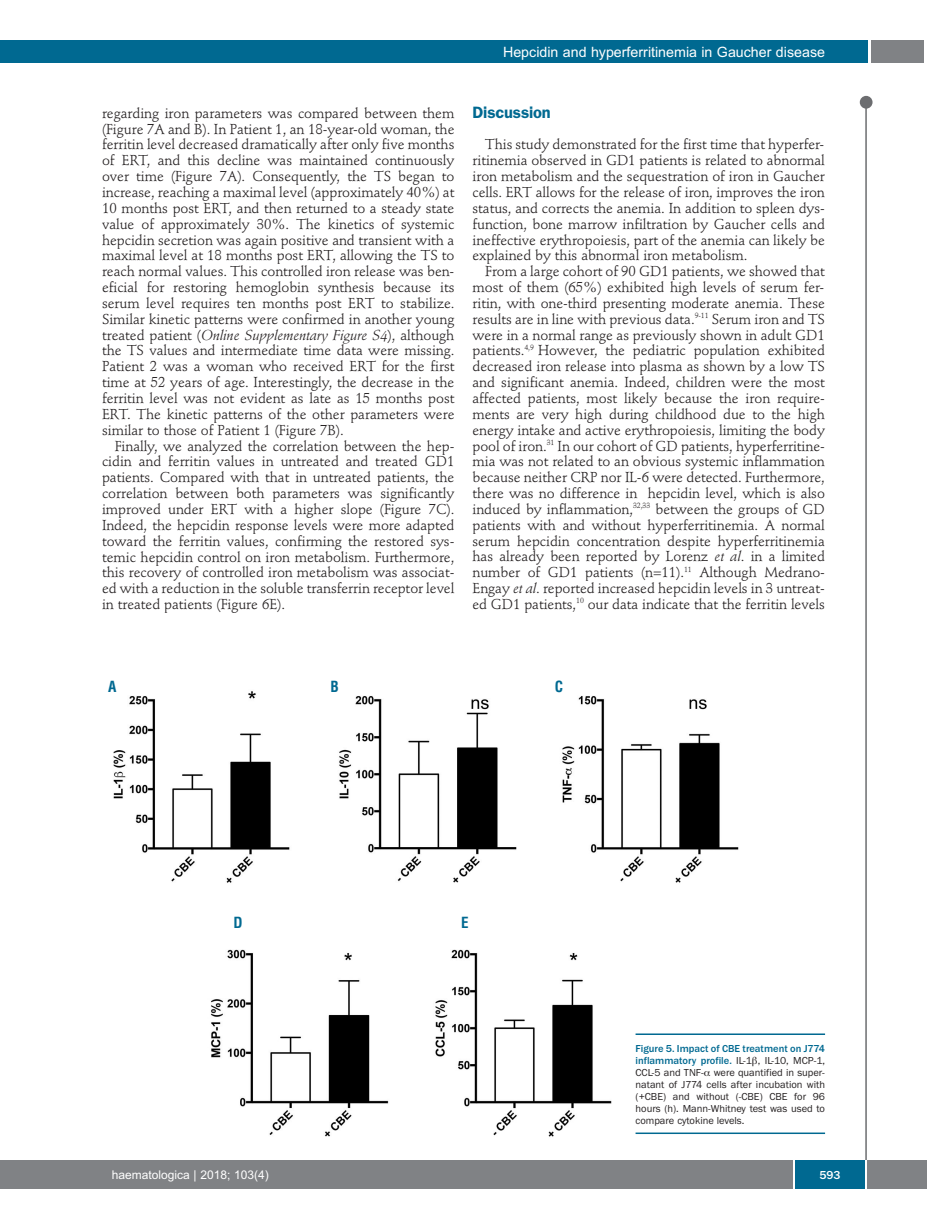
<style>
.page{position:relative;width:927px;height:1225px;background:#fff}
.page>*{position:absolute;margin:0;border:0;box-sizing:border-box;transform-origin:0 0}
.t1{font:600 16.5px "Franklin Gothic";letter-spacing:-.01em;color:#006991}
.t2{font:700 condensed 15px "Helvetica";color:#006991}
.t3{font:14.25px/15.9px "Stempel Schneidler";letter-spacing:-.005em;color:#231f20;text-align:justify}
.t4{font:14.25px "Arial";color:#fff}
.t5{font:12px "Arial";color:#fff}
.t6{font:500 12px "Franklin Gothic";color:#fff}
.t7{font:10.5px/12px "Franklin Gothic";color:#231f20;text-align:justify}
.s1{font-style:italic}
.s2{font-weight:500;color:#006991}
</style>
<div class="page">
<div style="left:860px;top:96px;width:12px;height:13px;background:#6c6d70;border-radius:50%"></div>
<hr style="left:865px;top:98px;width:2px;height:1062px;background:#6c6d70">
<div style="left:871px;top:40px;width:52px;height:22px;background:#808285"></div>
<div style="left:18px;top:40px;width:849px;height:22px;background:#006991"></div>
<div style="left:17px;top:1160px;width:910px;height:28px;background:#808285"></div>
<div style="left:795px;top:1160px;width:70px;height:28px;background:#006991"></div>
<hr style="left:793px;top:1160px;width:2px;height:28px;background:#fff">
<hr style="left:865px;top:1160px;width:2px;height:28px;background:#fff">
<div style="left:0;top:40px;width:19px;height:22px;background:#006991"></div>
<div style="left:0;top:1160px;width:18px;height:28px;background:#808285"></div>
<img style="left:113px;top:691px;width:626px;height:446px">
<hr style="left:636px;top:1033px;width:189px;height:2px;background:#006991">
<hr style="left:636px;top:1132px;width:189px;height:2px;background:#006991">
<svg style="left:704px;top:1071px;width:6px;height:5px"></svg>
<p class="t4" style="left:503px;top:44px;width:323px">Hepcidin and hyperferritinemia in Gaucher disease</p>
<p class="t3" style="left:102px;top:106px;width:354px">regarding iron parameters was compared between them (Figure 7A and B). In Patient 1, an 18-year-old woman, the ferritin level decreased dramatically after only five months of ERT, and this decline was maintained continuously over time (Figure 7A). Consequently, the TS began to increase, reaching a maximal level (approximately 40%) at 10 months post ERT, and then returned to a steady state value of approximately 30%. The kinetics of systemic hepcidin secretion was again positive and transient with a maximal level at 18 months post ERT, allowing the TS to reach normal values. This controlled iron release was ben&shy;eficial for restoring hemoglobin synthesis because its serum level requires ten months post ERT to stabilize.<br>Similar kinetic patterns were confirmed in another young treated patient (<span class="s1">Online Supplementary Figure S4</span>), although the TS values and intermediate time data were missing.<br>Patient 2 was a woman who received ERT for the first time at 52 years of age. Interestingly, the decrease in the ferritin level was not evident as late as 15 months post ERT. The kinetic patterns of the other parameters were similar to those of Patient 1 (Figure 7B).</p>
<p class="t3" style="left:102px;top:439px;width:354px;text-indent:13px">Finally, we analyzed the correlation between the hep&shy;cidin and ferritin values in untreated and treated GD1 patients. Compared with that in untreated patients, the correlation between both parameters was significantly improved under ERT with a higher slope (Figure 7C).<br>Indeed, the hepcidin response levels were more adapted toward the ferritin values, confirming the restored sys&shy;temic hepcidin control on iron metabolism. Furthermore, this recovery of controlled iron metabolism was associat&shy;ed with a reduction in the soluble transferrin receptor level in treated patients (Figure 6E).</p>
<p class="t1" style="left:472px;top:106px;width:80px">Discussion</p>
<p class="t3" style="left:472px;top:138px;width:354px;text-indent:13px">This study demonstrated for the first time that hyperfer&shy;ritinemia observed in GD1 patients is related to abnormal iron metabolism and the sequestration of iron in Gaucher cells. ERT allows for the release of iron, improves the iron status, and corrects the anemia. In addition to spleen dys&shy;function, bone marrow infiltration by Gaucher cells and ineffective erythropoiesis, part of the anemia can likely be explained by this abnormal iron metabolism.</p>
<p class="t3" style="left:472px;top:265px;width:354px;text-indent:13px">From a large cohort of 90 GD1 patients, we showed that most of them (65%) exhibited high levels of serum fer&shy;ritin, with one-third presenting moderate anemia. These results are in line with previous data.<sup>9-11</sup> Serum iron and TS were in a normal range as previously shown in adult GD1 patients.<sup>4,9</sup> However, the pediatric population exhibited decreased iron release into plasma as shown by a low TS and significant anemia. Indeed, children were the most affected patients, most likely because the iron require&shy;ments are very high during childhood due to the high energy intake and active erythropoiesis, limiting the body pool of iron.<sup>31</sup> In our cohort of GD patients, hyperferritine&shy;mia was not related to an obvious systemic inflammation because neither CRP nor IL-6 were detected. Furthermore, there was no difference in hepcidin level, which is also induced by inflammation,<sup>32,33</sup> between the groups of GD patients with and without hyperferritinemia. A normal serum hepcidin concentration despite hyperferritinemia has already been reported by Lorenz <span class="s1">et al</span>. in a limited number of GD1 patients (n=11).<sup>11</sup> Although Medrano-Engay <span class="s1">et al</span>. reported increased hepcidin levels in 3 untreat&shy;ed GD1 patients,<sup>10</sup> our data indicate that the ferritin levels</p>
<p class="t2" style="left:108px;top:677px;width:10px">A</p>
<p class="t2" style="left:330px;top:677px;width:10px">B</p>
<p class="t2" style="left:555px;top:677px;width:10px">C</p>
<p class="t2" style="left:234px;top:913px;width:11px">D</p>
<p class="t2" style="left:461px;top:913px;width:9px">E</p>
<p class="t7" style="left:636px;top:1042px;width:191px"><span class="s2">Figure 5. Impact of CBE treatment on J774 inflammatory profile.</span> IL-1 , IL-10, MCP-1, CCL-5 and TNF- were quantified in super&shy;natant of J774 cells after incubation with (+CBE) and without (-CBE) CBE for 96 hours (h). Mann-Whitney test was used to compare cytokine levels.</p>
<p class="t5" style="left:112px;top:1167px;width:158px">haematologica | 2018; 103(4)</p>
<p class="t6" style="left:819px;top:1167px;width:23px">593</p>
</div>
